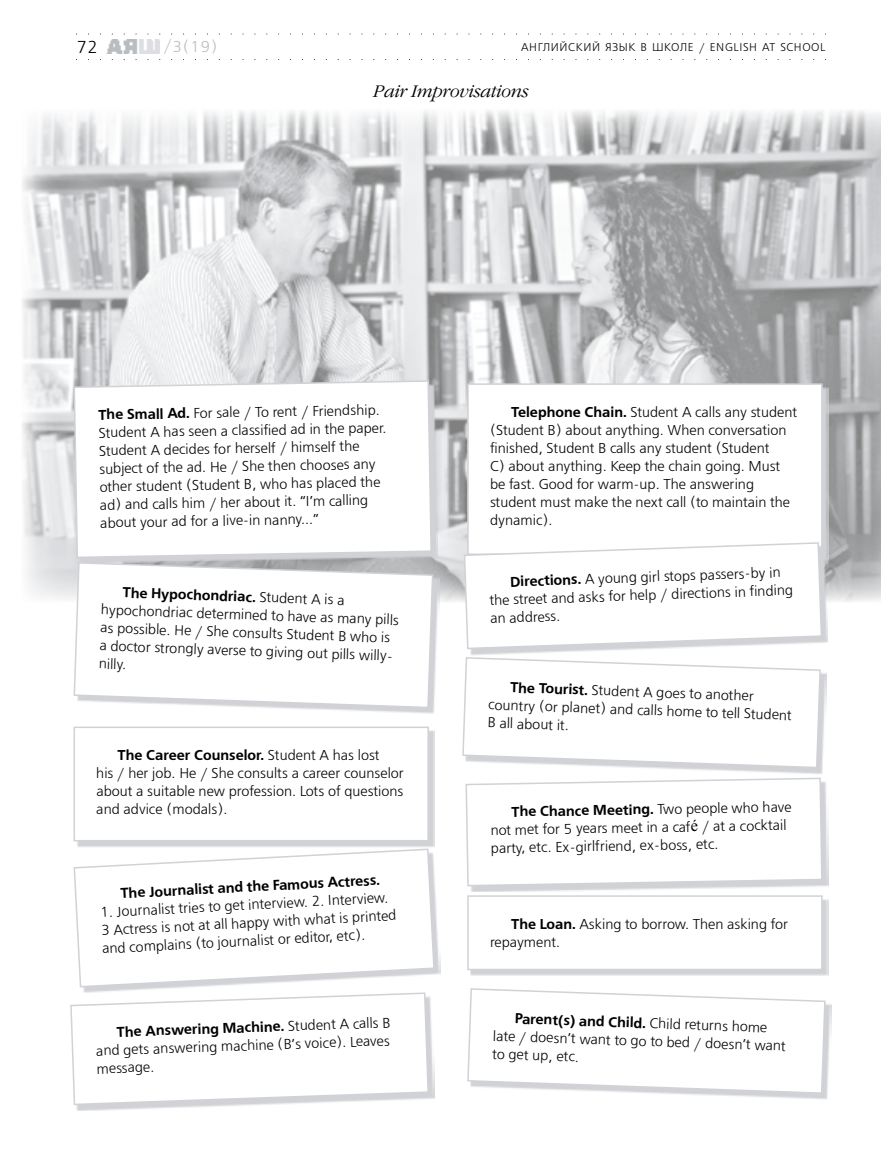
<style>
.page{position:relative;width:881px;height:1170px;background:#fff}
.page>*{position:absolute;margin:0;border:0;box-sizing:border-box;transform-origin:0 0}
.t1{font:17.25px "Free Set Light C";color:#000}
.t2{font:italic 300 16.5px "Garamond C";letter-spacing:.005em;color:#000}
.t3{font:15.75px "Free Set Light C";color:#b9bcc1}
.t4{font:14.25px/18px "Free Set Light C";color:#000}
.t5{font:14.25px "Free Set Demi Bold C";color:#000}
.t6{font:11.25px "Free Set Light C";letter-spacing:.05em;color:#000}
.s1{font-family:"Free Set Demi Bold C"}
.s2{font-family:"Free Set Light C"}
.s3{font-family:"Times New Roman";font-size:16.5px}
</style>
<div class="page">
<img style="left:106px;top:40px;width:54px;height:14px">
<svg style="left:76px;top:33px;width:739px;height:2px"></svg>
<svg style="left:76px;top:59px;width:739px;height:1px"></svg>
<img style="left:22px;top:110px;width:858px;height:492px">
<svg style="left:76px;top:383px;width:362px;height:181px;background:#c3c5c8"></svg>
<svg style="left:73px;top:379px;width:359px;height:180px"></svg>
<svg style="left:307px;top:564px;width:132px;height:149px"></svg>
<svg style="left:73px;top:561px;width:361px;height:148px"></svg>
<div style="left:470px;top:898px;width:358px;height:77px;background:#d0d2d6"></div>
<div style="left:468px;top:896px;width:353px;height:73px;background:#fff"></div>
<div style="left:467px;top:895px;width:355px;height:75px;border:2px solid #d0d2d6"></div>
<div style="left:468px;top:384px;width:353px;height:170px;background:#fff"></div>
<div style="left:467px;top:383px;width:355px;height:172px;border:2px solid #d0d2d6"></div>
<div style="left:76px;top:729px;width:359px;height:118px;background:#d0d2d6"></div>
<div style="left:74px;top:727px;width:354px;height:113px;background:#fff"></div>
<div style="left:73px;top:726px;width:356px;height:115px;border:2px solid #d0d2d6"></div>
<svg style="left:686px;top:673px;width:140px;height:101px"></svg>
<svg style="left:462px;top:657px;width:359px;height:112px"></svg>
<svg style="left:471px;top:781px;width:357px;height:111px"></svg>
<svg style="left:465px;top:777px;width:358px;height:110px"></svg>
<svg style="left:83px;top:893px;width:357px;height:98px"></svg>
<svg style="left:73px;top:848px;width:362px;height:140px"></svg>
<svg style="left:470px;top:545px;width:357px;height:110px"></svg>
<svg style="left:463px;top:541px;width:359px;height:109px"></svg>
<svg style="left:685px;top:1004px;width:146px;height:95px"></svg>
<svg style="left:467px;top:988px;width:359px;height:106px"></svg>
<svg style="left:76px;top:996px;width:358px;height:114px"></svg>
<svg style="left:70px;top:991px;width:359px;height:114px"></svg>
<img style="left:865px;top:111px;width:15px;height:488px">
<p class="t1" style="left:76px;top:38px;width:23px">72</p>
<p class="t3" style="left:163px;top:38px;width:55px">/3(19)</p>
<p class="t6" style="left:521px;top:41px;width:306px">Английский язык в школЕ / English at school</p>
<p class="t2" style="left:373px;top:82px;width:156px">Pair Improvisations</p>
<p class="t4" style="left:98px;top:406px;width:289px;rotate:-1deg"><span class="s1">The Small Ad.</span> For sale / To rent / Friendship.<br>Student A has seen a classified ad in the paper.<br>Student A decides for herself / himself the subject of the ad. He / She then chooses any other student (Student B, who has placed the ad) and calls him / her about it. “I’m calling about your ad for a live-in nanny...”</p>
<p class="t5" style="left:123px;top:584px;width:223px;rotate:2deg">The Hypochondriac. <span class="s2">Student A is a</span></p>
<p class="t4" style="left:101px;top:601px;width:303px;rotate:2deg">hypochondriac determined to have as many pills as possible. He / She consults Student B who is<br>a doctor strongly averse to giving out pills willy&shy;nilly.</p>
<p class="t5" style="left:117px;top:747px;width:263px">The Career Counselor. <span class="s2">Student A has lost</span></p>
<p class="t4" style="left:96px;top:764px;width:309px;text-align:justify">his / her job. He / She consults a career counselor about a suitable new profession. Lots of questions and advice (modals).</p>
<p class="t5" style="left:120px;top:885px;width:261px;rotate:-3deg">The Journalist and the Famous Actress.</p>
<p class="t4" style="left:100px;top:904px;width:297px;rotate:-3deg">1. Journalist tries to get interview. 2. Interview.<br>3 Actress is not at all happy with what is printed and complains (to journalist or editor, etc).</p>
<p class="t5" style="left:116px;top:1023px;width:275px;rotate:-2deg">The Answering Machine. <span class="s2">Student A calls B</span></p>
<p class="t4" style="left:96px;top:1042px;width:295px;rotate:-2deg">and gets answering machine (B’s voice). Leaves message.</p>
<p class="t4" style="left:490px;top:403px;width:308px;text-indent:21px"><span class="s1">Telephone Chain.</span> Student A calls any student (Student B) about anything. When conversation finished, Student B calls any student (Student<br>C) about anything. Keep the chain going. Must be fast. Good for warm-up. The answering student must make the next call (to maintain the dynamic).</p>
<p class="t4" style="left:488px;top:574px;width:305px;text-indent:21px;rotate:-2deg"><span class="s1">Directions.</span> A young girl stops passers-by in the street and asks for help / directions in finding an address.</p>
<p class="t4" style="left:489px;top:678px;width:305px;text-indent:21px;rotate:2deg"><span class="s1">The Tourist.</span> Student A goes to another country (or planet) and calls home to tell Student<br>B all about it.</p>
<p class="t5" style="left:511px;top:803px;width:281px;rotate:-1deg">The Chance Meeting. <span class="s2">Two people who have</span></p>
<p class="t4" style="left:490px;top:821px;width:297px;rotate:-1deg">not met for 5 years meet in a caf<span class="s3">é</span> / at a cocktail party, etc. Ex-girlfriend, ex-boss, etc.</p>
<p class="t4" style="left:490px;top:915px;width:300px;text-indent:21px"><span class="s1">The Loan.</span> Asking to borrow. Then asking for repayment.</p>
<p class="t5" style="left:515px;top:1010px;width:254px;rotate:2deg">Parent(s) and Child. <span class="s2">Child returns home</span></p>
<p class="t4" style="left:493px;top:1027px;width:294px;rotate:2deg">late / doesn’t want to go to bed / doesn’t want to get up, etc.</p>
</div>
